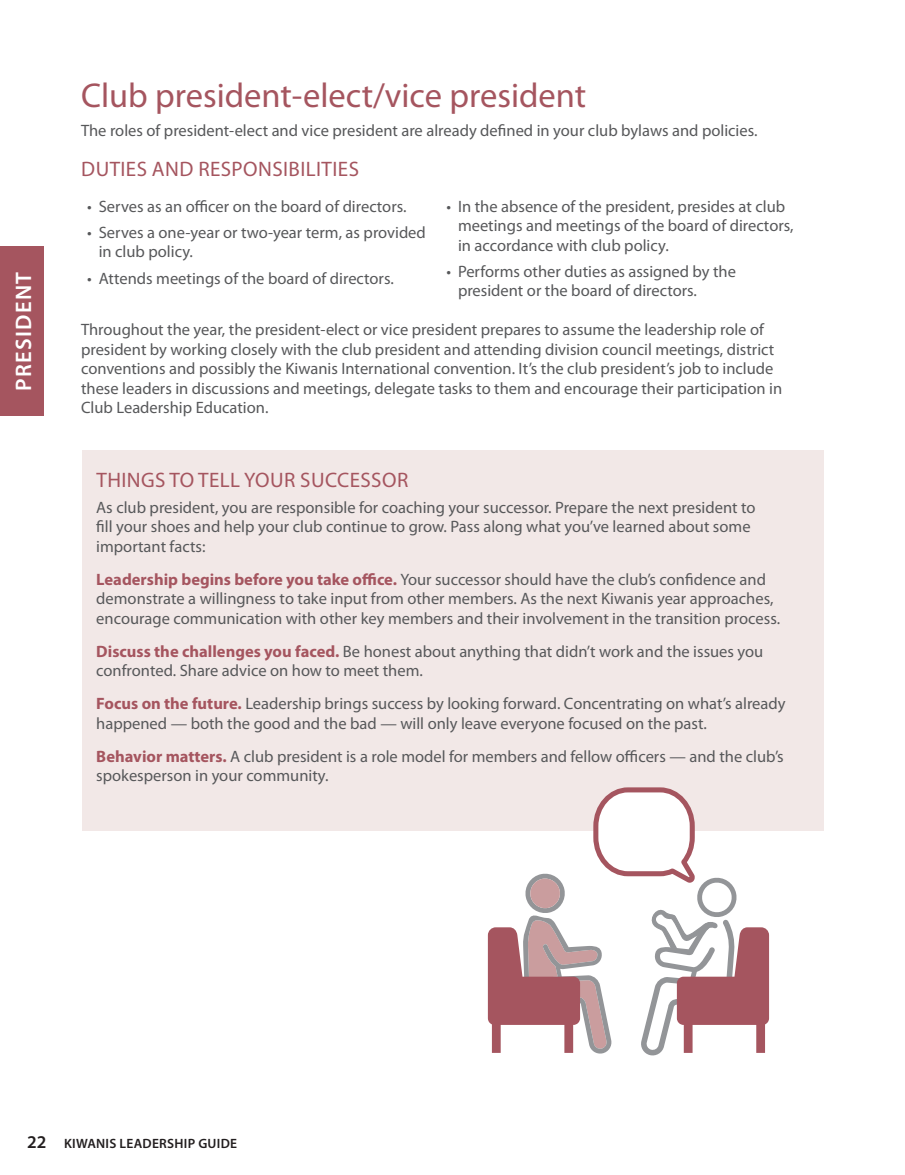
<style>
.page{position:relative;width:905px;height:1175px;background:#fff}
.page>*{position:absolute;margin:0;border:0;box-sizing:border-box;transform-origin:0 0}
.t1{font:34.5px "Myriad Pro";color:#a5555f}
.t2{font:600 22.5px "Myriad Pro";letter-spacing:.06em;color:#fff}
.LG_Subhead_2019{font:21px "Myriad Pro";letter-spacing:.02em;color:#a5555f}
.CLE_Body_text{font:16.5px/19.5px "Myriad Pro";color:#57585a}
.t3{font:600 13.5px "Myriad Pro";letter-spacing:.02em;color:#231f20}
.s1{font-weight:700;color:#a5555f}
.s2{font-size:18px}
</style>
<div class="page">
<div style="left:0;top:246px;width:44px;height:170px;background:#a5555f"></div>
<div style="left:82px;top:450px;width:741px;height:380px;background:#f2e8e7"></div>
<svg style="left:488px;top:787px;width:281px;height:269px"></svg>
<h2 class="t2" style="left:9px;top:391px;width:121px;rotate:-90deg">PRESIDENT</h2>
<p class="t1" style="left:81px;top:74px;width:507px">Club president-elect/vice president</p>
<p class="CLE_Body_text" style="left:81px;top:121px;width:676px">The roles of president-elect and vice president are already defined in your club bylaws and policies.</p>
<p class="LG_Subhead_2019" style="left:81px;top:156px;width:279px">DUTIES AND RESPONSIBILITIES</p>
<p class="CLE_Body_text" style="left:87px;top:196px;width:319px">• Serves as an officer on the board of directors.</p>
<p class="CLE_Body_text" style="left:99px;top:222px;width:329px;text-indent:-12px">• Serves a one-year or two-year term, as provided in club policy.</p>
<p class="CLE_Body_text" style="left:87px;top:268px;width:307px">• Attends meetings of the board of directors.</p>
<p class="CLE_Body_text" style="left:458px;top:196px;width:337px;text-indent:-12px">• In the absence of the president, presides at club meetings and meetings of the board of directors, in accordance with club policy.</p>
<p class="CLE_Body_text" style="left:458px;top:261px;width:279px;text-indent:-12px">• Performs other duties as assigned by the president or the board of directors.</p>
<p class="CLE_Body_text" style="left:81px;top:320px;width:702px">Throughout the year, the president-elect or vice president prepares to assume the leadership role of president by working closely with the club president and attending division council meetings, district conventions and possibly the Kiwanis International convention. It’s the club president’s job to include these leaders in discussions and meetings, delegate tasks to them and encourage their participation in Club Leadership Education.</p>
<p class="LG_Subhead_2019" style="left:96px;top:466px;width:313px">THINGS TO TELL YOUR SUCCESSOR</p>
<p class="CLE_Body_text" style="left:96px;top:497px;width:660px">As club president, you are responsible for coaching your successor. Prepare the next president to fill your shoes and help your club continue to grow. Pass along what you’ve learned about some important facts:</p>
<p class="CLE_Body_text" style="left:96px;top:569px;width:684px"><span class="s1">Leadership begins before you take office.</span> Your successor should have the club’s confidence and demonstrate a willingness to take input from other members. As the next Kiwanis year approaches, encourage communication with other key members and their involvement in the transition process.</p>
<p class="CLE_Body_text" style="left:96px;top:641px;width:668px"><span class="s1">Discuss the challenges you faced.</span> Be honest about anything that didn’t work and the issues you confronted. Share advice on how to meet them.</p>
<p class="CLE_Body_text" style="left:96px;top:694px;width:690px"><span class="s1">Focus on the future.</span> Leadership brings success by looking forward. Concentrating on what’s already happened — both the good and the bad — will only leave everyone focused on the past.</p>
<p class="CLE_Body_text" style="left:96px;top:746px;width:689px"><span class="s1">Behavior matters.</span> A club president is a role model for members and fellow officers — and the club’s spokesperson in your community.</p>
<p class="t3" style="left:27px;top:1134px;width:212px"><span class="s2">22</span> KIWANIS LEADERSHIP GUIDE</p>
</div>
